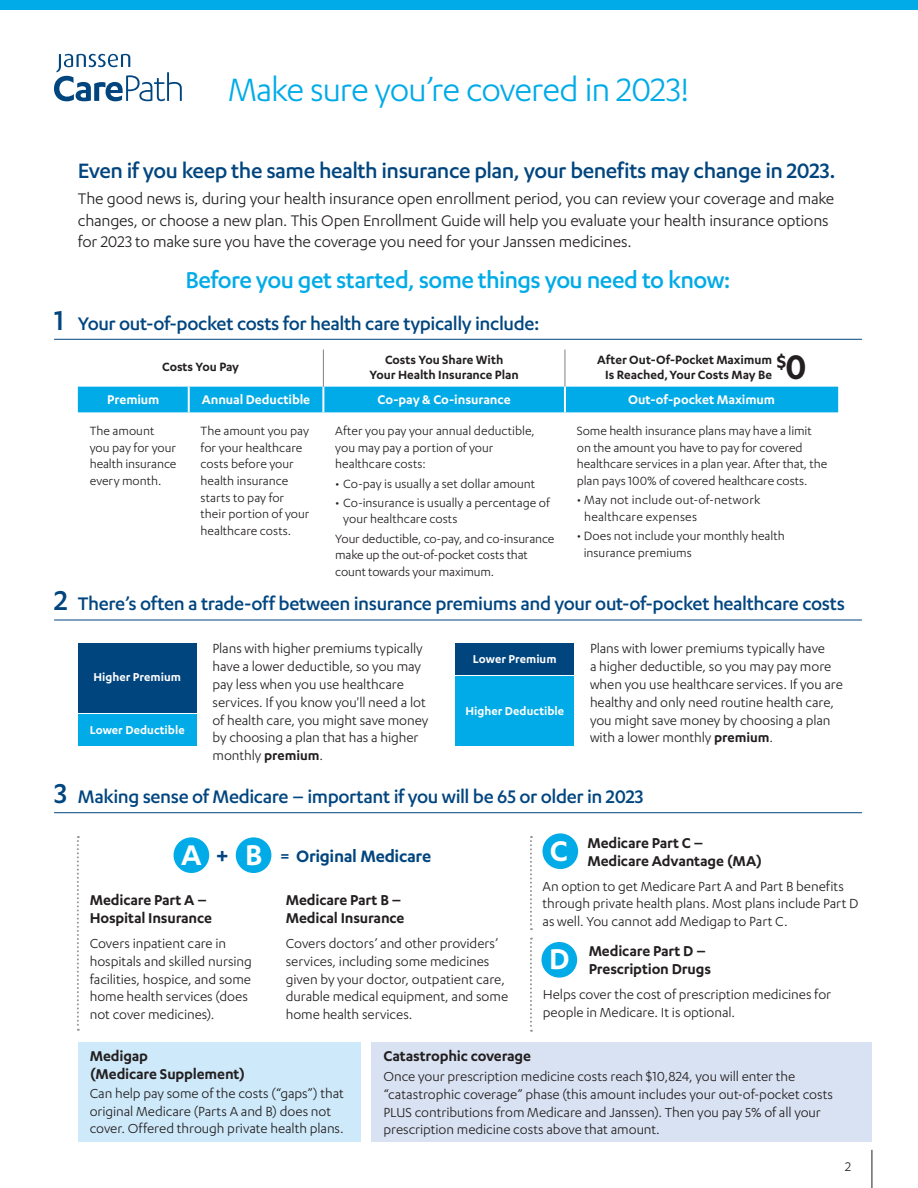
<style>
.page{position:relative;width:918px;height:1188px;background:#fff}
.page>*{position:absolute;margin:0;border:0;box-sizing:border-box;transform-origin:0 0}
.t1{font:37.5px "Karbon";letter-spacing:-.03em;color:#00abe7}
.t2{font:600 33px "Karbon";color:#fff}
.t3{font:500 26.4px "Karbon";letter-spacing:-.025em;color:#00abe7}
.t4{font:500 24.15px "Karbon";letter-spacing:-.02em;color:#01457f}
.t5{font:500 21.15px "Karbon";letter-spacing:-.02em;color:#01457f}
.t6{font:600 21.15px "Karbon";color:#231f20}
.t7{font:600 19.2px "Karbon";letter-spacing:-.015em;color:#01457f}
.t8{font:17.85px/21.5px "Karbon";letter-spacing:-.01em;color:#231f20}
.t9{font:600 16.5px/18px "Karbon";letter-spacing:-.01em;color:#231f20}
.t10{font:15.15px/17.9px "Karbon";letter-spacing:-.005em;color:#231f20}
.t11{font:600 14.55px "Karbon";letter-spacing:-.005em;color:#fff}
.t12{font:14.55px "Karbon";color:#231f20}
.t13{font:13.8px/16.6px "Karbon";letter-spacing:-.005em;color:#231f20}
.t14{font:600 13.8px/14.5px "Karbon";letter-spacing:-.005em;color:#231f20;text-align:center}
.t15{font:13.8px/16.6px "Karbon";letter-spacing:.015em;color:#231f20}
.t16{font:600 13.2px "Karbon";color:#fff}
.s1{font-size:31.65px}
.s2{font-size:39.6px}
.s3{font-weight:600}
.s4{font-size:33px;color:#fff}
.s5{font-size:27px}
</style>
<div class="page">
<hr style="left:54px;top:339px;width:808px;height:1px;background:#01457f">
<div style="left:78px;top:387px;width:760px;height:25px;background:#00abe7"></div>
<hr style="left:565px;top:350px;width:1px;height:37px;background:#808285">
<hr style="left:188px;top:387px;width:2px;height:25px;background:#fff">
<hr style="left:322px;top:387px;width:2px;height:25px;background:#fff">
<hr style="left:564px;top:387px;width:2px;height:25px;background:#fff">
<hr style="left:323px;top:350px;width:1px;height:37px;background:#808285">
<hr style="left:54px;top:812px;width:808px;height:1px;background:#01457f">
<hr style="left:54px;top:620px;width:808px;height:1px;background:#01457f">
<div style="left:455px;top:643px;width:119px;height:32px;background:#01457f"></div>
<div style="left:455px;top:677px;width:119px;height:69px;background:#00abe7"></div>
<div style="left:78px;top:714px;width:119px;height:32px;background:#00abe7"></div>
<div style="left:78px;top:643px;width:119px;height:69px;background:#01457f"></div>
<svg style="left:54px;top:54px;width:128px;height:47px"></svg>
<div style="left:78px;top:1042px;width:282px;height:100px;background:#cee9f9"></div>
<div style="left:372px;top:1042px;width:500px;height:100px;background:#d9e2f2"></div>
<svg style="left:77px;top:836px;width:2px;height:195px"></svg>
<div style="left:542px;top:942px;width:35px;height:36px;background:#00abe7;border-radius:50%"></div>
<svg style="left:530px;top:938px;width:2px;height:94px"></svg>
<div style="left:543px;top:833px;width:35px;height:36px;background:#00abe7;border-radius:50%"></div>
<div style="left:174px;top:837px;width:35px;height:36px;background:#00abe7;border-radius:50%"></div>
<div style="left:236px;top:837px;width:35px;height:36px;background:#00abe7;border-radius:50%"></div>
<div style="left:0;top:0;width:918px;height:9px;background:#00abe7"></div>
<svg style="left:530px;top:836px;width:2px;height:94px"></svg>
<hr style="left:872px;top:1150px;width:1px;height:38px;background:#231f20">
<h1 class="t1" style="left:228px;top:69px;width:463px">Make sure you’re covered in 2023!</h1>
<h3 class="t4" style="left:78px;top:157px;width:759px">Even if you keep the same health insurance plan, your benefits may change in 2023.</h3>
<p class="t8" style="left:78px;top:188px;width:758px">The good news is, during your health insurance open enrollment period, you can review your coverage and make changes, or choose a new plan. This Open Enrollment Guide will help you evaluate your health insurance options for 2023 to make sure you have the coverage you need for your Janssen medicines.</p>
<h3 class="t3" style="left:186px;top:265px;width:547px">Before you get started, some things you need to know:</h3>
<h3 class="t5" style="left:54px;top:311px;width:487px"><span class="s1">1</span> Your out-of-pocket costs for health care typically include:</h3>
<p class="t14" style="left:162px;top:360px;width:79px">Costs You Pay</p>
<p class="t14" style="left:370px;top:352px;width:151px">Costs You Share With<br>Your Health Insurance Plan</p>
<p class="t14" style="left:597px;top:352px;width:176px">After Out-Of-Pocket Maximum<br>Is Reached,Your Costs May Be</p>
<h3 class="t6" style="left:777px;top:350px;width:31px">$<span class="s2">0</span></h3>
<p class="t11" style="left:107px;top:392px;width:54px">Premium</p>
<p class="t11" style="left:202px;top:392px;width:110px">Annual Deductible</p>
<p class="t11" style="left:378px;top:392px;width:135px">Co-pay &amp; Co-insurance</p>
<p class="t11" style="left:628px;top:392px;width:149px">Out-of-pocket Maximum</p>
<p class="t13" style="left:90px;top:422px;width:88px">The amount you pay for your health insurance every month.</p>
<p class="t13" style="left:201px;top:422px;width:110px">The amount you pay for your healthcare costs before your health insurance starts to pay for their portion of your healthcare costs.</p>
<p class="t13" style="left:335px;top:422px;width:201px">After you pay your annual deductible, you may pay a portion of your healthcare costs:</p>
<p class="t13" style="left:577px;top:422px;width:252px">Some health insurance plans may have a limit on the amount you have to pay for covered healthcare services in a plan year. After that, the plan pays 100% of covered healthcare costs.</p>
<p class="t15" style="left:584px;top:491px;width:178px;text-indent:-7px">• May not include out-of-network healthcare expenses</p>
<p class="t13" style="left:584px;top:527px;width:202px;text-indent:-7px">• Does not include your monthly health insurance premiums</p>
<p class="t13" style="left:335px;top:475px;width:201px">• Co-pay is usually a set dollar amount</p>
<p class="t13" style="left:343px;top:494px;width:208px;text-indent:-8px">• Co-insurance is usually a percentage of your healthcare costs</p>
<p class="t13" style="left:335px;top:530px;width:221px">Your deductible, co-pay, and co-insurance make up the out-of-pocket costs that count towards your maximum.</p>
<h3 class="t5" style="left:54px;top:592px;width:792px"><span class="s1">2</span> There’s often a trade-off between insurance premiums and your out-of-pocket healthcare costs</h3>
<p class="t10" style="left:590px;top:639px;width:254px">Plans with lower premiums typically have<br>a higher deductible, so you may pay more when you use healthcare services. If you are healthy and only need routine health care, you might save money by choosing a plan with a lower monthly <span class="s3">premium</span>.</p>
<p class="t10" style="left:213px;top:639px;width:217px">Plans with higher premiums typically have a lower deductible, so you may pay less when you use healthcare services. If you know you'll need a lot of health care, you might save money by choosing a plan that has a higher monthly <span class="s3">premium</span>.</p>
<p class="t16" style="left:473px;top:651px;width:85px">Lower Premium</p>
<p class="t16" style="left:94px;top:670px;width:89px">Higher Premium</p>
<p class="t16" style="left:465px;top:704px;width:100px">Higher Deductible</p>
<p class="t16" style="left:90px;top:722px;width:96px">Lower Deductible</p>
<h3 class="t5" style="left:54px;top:785px;width:591px"><span class="s1">3</span> Making sense of Medicare – important if you will be 65 or older in 2023</h3>
<p class="t9" style="left:587px;top:833px;width:117px">Medicare Part C –</p>
<h2 class="t2" style="left:550px;top:832px;width:20px">C</h2>
<p class="t10" style="left:543px;top:877px;width:318px">An option to get Medicare Part A and Part B benefits through private health plans. Most plans include Part D as well. You cannot add Medigap to Part C.</p>
<p class="t7" style="left:181px;top:845px;width:252px"><span class="s4">A</span> <span class="s5">+</span> <span class="s4">B</span> = Original Medicare</p>
<p class="t9" style="left:587px;top:851px;width:177px">Medicare Advantage (MA)</p>
<p class="t9" style="left:90px;top:891px;width:124px">Medicare Part A –<br>Hospital Insurance</p>
<p class="t9" style="left:286px;top:891px;width:120px">Medicare Part B –<br>Medical Insurance</p>
<p class="t10" style="left:90px;top:934px;width:164px">Covers inpatient care in hospitals and skilled nursing facilities, hospice, and some home health services (does not cover medicines).</p>
<p class="t10" style="left:286px;top:934px;width:224px">Covers doctors’ and other providers’ services, including some medicines given by your doctor, outpatient care, durable medical equipment, and some home health services.</p>
<p class="t9" style="left:589px;top:942px;width:124px">Medicare Part D –<br>Prescription Drugs</p>
<h2 class="t2" style="left:549px;top:940px;width:22px">D</h2>
<p class="t10" style="left:543px;top:985px;width:290px">Helps cover the cost of prescription medicines for people in Medicare. It is optional.</p>
<p class="t9" style="left:90px;top:1046px;width:157px">Medigap<br>(Medicare Supplement)</p>
<p class="t9" style="left:383px;top:1046px;width:149px">Catastrophic coverage</p>
<p class="t10" style="left:383px;top:1067px;width:451px">Once your prescription medicine costs reach $10,824, you will enter the “catastrophic coverage” phase (this amount includes your out-of-pocket costs PLUS contributions from Medicare and Janssen). Then you pay 5% of all your prescription medicine costs above that amount.</p>
<p class="t10" style="left:90px;top:1084px;width:256px">Can help pay some of the costs (“gaps”) that original Medicare (Parts A and B) does not cover. Offered through private health plans.</p>
<p class="t12" style="left:845px;top:1158px;width:8px">2</p>
</div>
